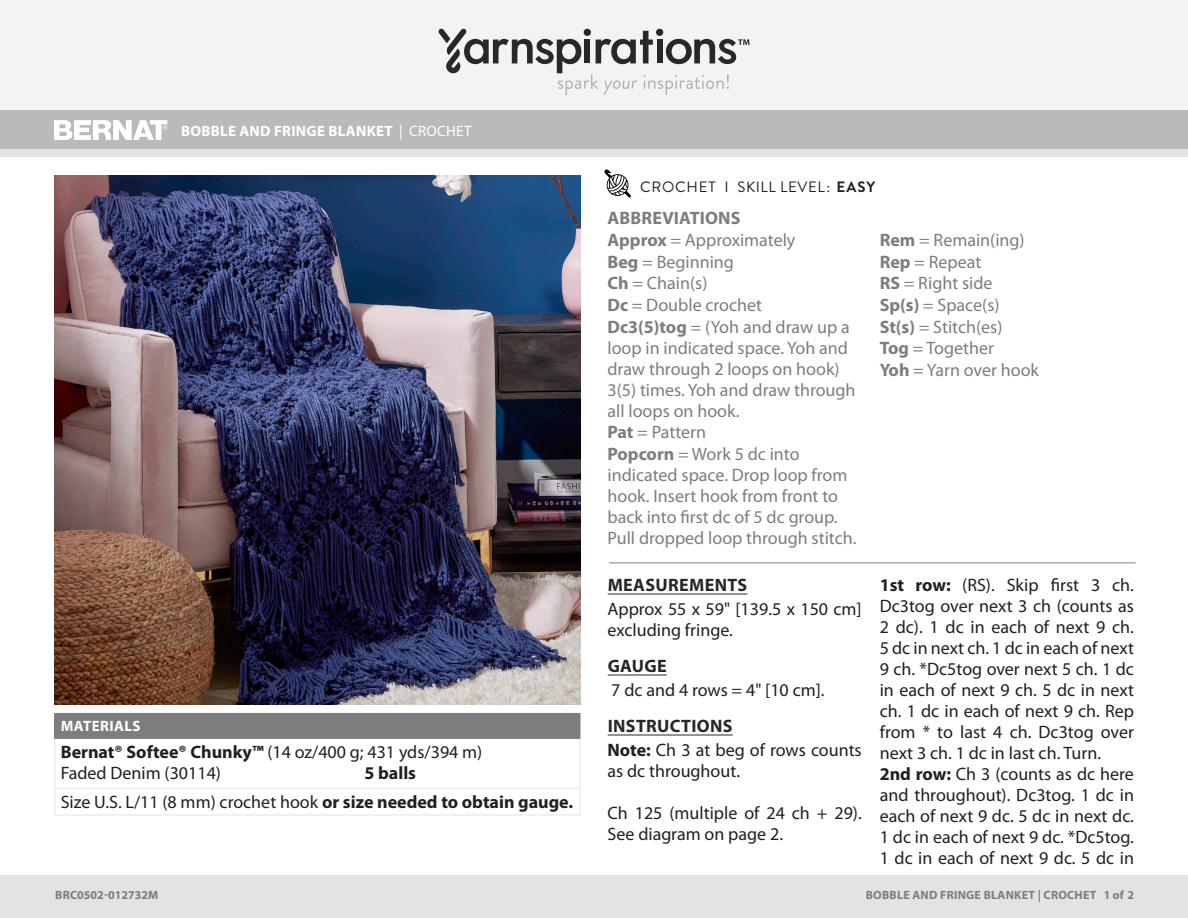
<style>
.page{position:relative;width:1188px;height:918px;background:#fff}
.page>*{position:absolute;margin:0;border:0;box-sizing:border-box;transform-origin:0 0}
.Heading_1{font:18px/21px "Myriad Pro";color:#231f20}
.Abbreviations{font:18px/21px "Myriad Pro";color:#7d7d7d}
.Head{font:700 18px "Myriad Pro";letter-spacing:.02em;color:#24282a}
.Abbreviations_Head{font:700 18px "Myriad Pro";letter-spacing:.01em;color:#7d7d7d}
.t1{font:700 18px "Myriad Pro";color:#231f20}
.Pattern_Title{font:700 15px "Myriad Pro";letter-spacing:.02em;color:#fff}
.Skill_Level{font:15px "Brandon Grotesque";letter-spacing:.035em;color:#231f20}
.Pattern_Title-2{font:15px "Myriad Pro";letter-spacing:.02em;color:#fff}
.Materials_Head{font:700 15px "Myriad Pro";letter-spacing:.03em;color:#fff}
.t2{font:700 12px "Myriad Pro";letter-spacing:.02em;color:#7d7d7d}
.t3{font:700 12px "Myriad Pro";color:#7d7d7d}
.s1{font-weight:700}
.s2{font-weight:400}
</style>
<div class="page">
<div style="left:0;top:875px;width:1188px;height:43px;background:#e4e3e3"></div>
<div style="left:0;top:149px;width:1188px;height:9px;background:#e4e3e3"></div>
<div style="left:0;top:0;width:1188px;height:111px;background:#f2f3f4"></div>
<div style="left:0;top:111px;width:1188px;height:38px;background:#bbbaba"></div>
<svg style="left:604px;top:169px;width:27px;height:29px"></svg>
<svg style="left:54px;top:120px;width:114px;height:20px"></svg>
<div style="left:55px;top:714px;width:525px;height:24px;background:#7d7d7d"></div>
<hr style="left:54px;top:739px;width:2px;height:49px;background:#eaeced">
<hr style="left:579px;top:739px;width:1px;height:49px;background:#eaeced">
<hr style="left:54px;top:789px;width:2px;height:25px;background:#eaeced">
<svg style="left:579px;top:789px;width:1px;height:25px"></svg>
<hr style="left:54px;top:788px;width:526px;height:1px;background:#eaeced">
<hr style="left:54px;top:814px;width:526px;height:2px;background:#eaeced">
<hr style="left:54px;top:713px;width:526px;height:1px;background:#7d7d7d">
<hr style="left:54px;top:714px;width:2px;height:23px;background:#7d7d7d">
<hr style="left:54px;top:737px;width:526px;height:2px;background:#7d7d7d">
<svg style="left:438px;top:29px;width:311px;height:66px"></svg>
<hr style="left:608px;top:594px;width:139px;height:1px;background:#24282a">
<hr style="left:608px;top:675px;width:59px;height:1px;background:#24282a">
<hr style="left:608px;top:735px;width:125px;height:1px;background:#24282a">
<hr style="left:609px;top:562px;width:527px;height:1px;background:#7d7d7d">
<img style="left:54px;top:176px;width:526px;height:529px">
<p class="Pattern_Title-2" style="left:181px;top:122px;width:83px"><span class="s1">X</span> | CROCHET</p>
<p class="Pattern_Title" style="left:181px;top:121px;width:292px">BOBBLE AND FRINGE BLANKET <span class="s2">| CROCHET</span></p>
<p class="Materials_Head" style="left:61px;top:716px;width:81px">MATERIALS</p>
<p class="Heading_1" style="left:61px;top:741px;width:423px"><span class="s1">Bernat® Softee® Chunky™</span> (14 oz/400 g; 431 yds/394 m)</p>
<p class="Heading_1" style="left:61px;top:762px;width:162px">Faded Denim (30114)</p>
<p class="t1" style="left:364px;top:761px;width:53px">5 balls</p>
<p class="Heading_1" style="left:61px;top:791px;width:514px">Size U.S. L/11 (8 mm) crochet hook <span class="s1">or size needed to obtain gauge.</span></p>
<p class="Skill_Level" style="left:640px;top:177px;width:237px">CROCHET I SKILL LEVEL: <span class="s1">EASY</span></p>
<p class="Abbreviations_Head" style="left:608px;top:206px;width:135px">ABBREVIATIONS</p>
<p class="Abbreviations" style="left:608px;top:229px;width:189px"><span class="s1">Approx</span> = Approximately</p>
<p class="Abbreviations" style="left:608px;top:251px;width:128px"><span class="s1">Beg</span> = Beginning</p>
<p class="Abbreviations" style="left:608px;top:273px;width:102px"><span class="s1">Ch</span> = Chain(s)</p>
<p class="Abbreviations" style="left:608px;top:294px;width:156px"><span class="s1">Dc</span> = Double crochet</p>
<p class="Abbreviations" style="left:608px;top:316px;width:250px"><span class="s1">Dc3(5)tog</span> = (Yoh and draw up a loop in indicated space. Yoh and draw through 2 loops on hook)<br>3(5) times. Yoh and draw through all loops on hook.</p>
<p class="Abbreviations" style="left:608px;top:421px;width:100px"><span class="s1">Pat</span> = Pattern</p>
<p class="Abbreviations" style="left:608px;top:443px;width:251px"><span class="s1">Popcorn</span> = Work 5 dc into indicated space. Drop loop from hook. Insert hook from front to back into first dc of 5 dc group.<br>Pull dropped loop through stitch.</p>
<p class="Head" style="left:608px;top:573px;width:141px">MEASUREMENTS</p>
<p class="Heading_1" style="left:608px;top:598px;width:256px">Approx 55 x 59" [139.5 x 150 cm] excluding fringe.</p>
<p class="Head" style="left:608px;top:654px;width:61px">GAUGE</p>
<p class="Heading_1" style="left:611px;top:679px;width:215px">7 dc and 4 rows = 4" [10 cm].</p>
<p class="Head" style="left:608px;top:714px;width:126px">INSTRUCTIONS</p>
<p class="Heading_1" style="left:608px;top:739px;width:256px"><span class="s1">Note:</span> Ch 3 at beg of rows counts as dc throughout.</p>
<p class="Heading_1" style="left:608px;top:802px;width:256px">Ch 125 (multiple of 24 ch + 29).<br>See diagram on page 2.</p>
<p class="Abbreviations" style="left:880px;top:229px;width:146px"><span class="s1">Rem</span> = Remain(ing)</p>
<p class="Abbreviations" style="left:880px;top:251px;width:103px"><span class="s1">Rep</span> = Repeat</p>
<p class="Abbreviations" style="left:880px;top:273px;width:114px"><span class="s1">RS</span> = Right side</p>
<p class="Abbreviations" style="left:880px;top:294px;width:121px"><span class="s1">Sp(s)</span> = Space(s)</p>
<p class="Abbreviations" style="left:880px;top:316px;width:124px"><span class="s1">St(s)</span> = Stitch(es)</p>
<p class="Abbreviations" style="left:880px;top:337px;width:116px"><span class="s1">Tog</span> = Together</p>
<p class="Abbreviations" style="left:880px;top:359px;width:161px"><span class="s1">Yoh</span> = Yarn over hook</p>
<p class="Heading_1" style="left:880px;top:574px;width:256px;text-align:justify"><span class="s1">1st row:</span> (RS). Skip first 3 ch.<br>Dc3tog over next 3 ch (counts as 2 dc). 1 dc in each of next 9 ch.<br>5 dc in next ch. 1 dc in each of next 9 ch. *Dc5tog over next 5 ch. 1 dc in each of next 9 ch. 5 dc in next ch. 1 dc in each of next 9 ch. Rep from * to last 4 ch. Dc3tog over next 3 ch. 1 dc in last ch. Turn.</p>
<p class="Heading_1" style="left:880px;top:763px;width:256px;text-align:justify"><span class="s1">2nd row:</span> Ch 3 (counts as dc here and throughout). Dc3tog. 1 dc in each of next 9 dc. 5 dc in next dc.<br>1 dc in each of next 9 dc. *Dc5tog.<br>1 dc in each of next 9 dc. 5 dc in</p>
<p class="t2" style="left:54px;top:887px;width:33px">SKU #</p>
<p class="t2" style="left:1030px;top:887px;width:40px">X | CRO</p>
<p class="t2" style="left:1127px;top:887px;width:9px">X</p>
<p class="t3" style="left:55px;top:887px;width:105px">BRC0502-012732M</p>
<p class="t2" style="left:866px;top:887px;width:270px">BOBBLE AND FRINGE BLANKET | CROCHET 1 of 2</p>
</div>
